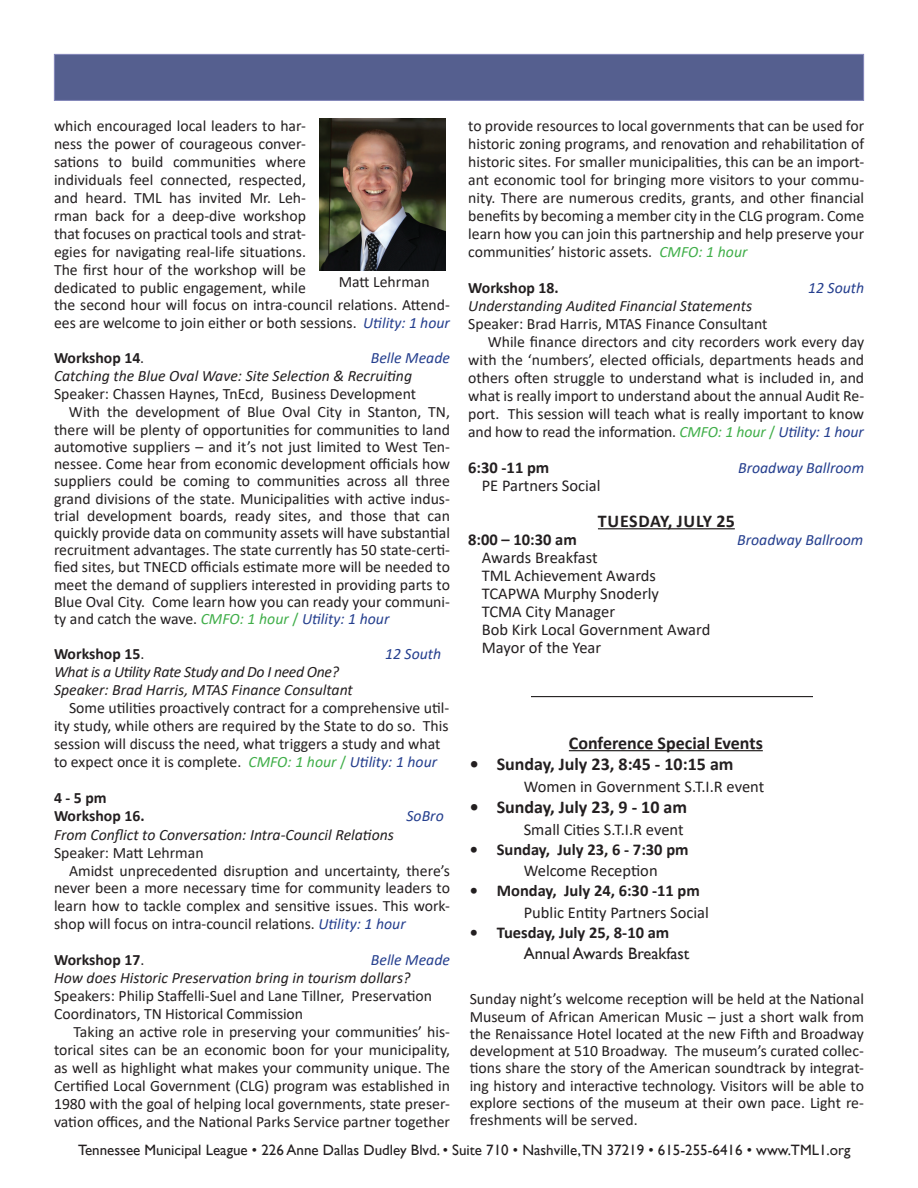
<style>
.page{position:relative;width:918px;height:1188px;background:#fff}
.page>*{position:absolute;margin:0;border:0;box-sizing:border-box;transform-origin:0 0}
.t1{font:700 18px "Calibri";color:#231f20}
.t2{font:700 18px "Calibri";letter-spacing:.035em;color:#231f20}
.t3{font:16.5px/18px "Calibri";color:#231f20}
.t4{font:700 16.5px "Calibri";color:#231f20}
.t5{font:16.5px "Gill Sans";color:#231f20}
.t6{font:15.75px/18px "Calibri";color:#231f20;text-align:justify}
.t7{font:italic 15.75px/18px "Calibri";color:#231f20}
.t8{font:italic 15.75px "Calibri";color:#253f8e}
.t9{font:700 15.75px/18px "Calibri";color:#231f20}
.t10{font:15px "Gill Sans";color:#231f20}
.s1{font-style:italic;color:#253f8e}
.s2{font-weight:400}
.s3{font-style:italic;color:#40ae49}
.s4{color:#40ae49}
</style>
<div class="page">
<div style="left:54px;top:54px;width:810px;height:47px;background:#555f8f;border:1px solid #8285b9"></div>
<hr style="left:569px;top:750px;width:194px;height:1px;background:#231f20">
<hr style="left:598px;top:528px;width:137px;height:1px;background:#231f20">
<img style="left:319px;top:119px;width:126px;height:152px">
<hr style="left:531px;top:696px;width:282px;height:1px;background:#231f20">
<p class="t6" style="left:54px;top:116px;width:254px">which encouraged local leaders to har&shy;ness the power of courageous conver&shy;sations to build communities where individuals feel connected, respected, and heard. TML has invited Mr. Leh&shy;rman back for a deep-dive workshop that focuses on practical tools and strat&shy;egies for navigating real-life situations.<br>The first hour of the workshop will be dedicated to public engagement, while</p>
<p class="t6" style="left:54px;top:270px;width:397px;line-height:22.8px;text-indent:285px">Matt Lehrman the second hour will focus on intra-council relations. Attend-</p>
<p class="t6" style="left:54px;top:313px;width:398px">ees are welcome to join either or both sessions. <span class="s1">Utility: 1 hour</span></p>
<p class="t9" style="left:54px;top:349px;width:92px">Workshop 14<span class="s2">.</span></p>
<p class="t8" style="left:371px;top:347px;width:81px">Belle Meade</p>
<p class="t7" style="left:54px;top:366px;width:360px">Catching the Blue Oval Wave: Site Selection &amp; Recruiting</p>
<p class="t6" style="left:54px;top:385px;width:364px">Speaker: Chassen Haynes, TnEcd, Business Development</p>
<p class="t6" style="left:69px;top:403px;width:383px">With the development of Blue Oval City in Stanton, TN,</p>
<p class="t6" style="left:54px;top:420px;width:397px">there will be plenty of opportunities for communities to land</p>
<p class="t6" style="left:54px;top:437px;width:397px">automotive suppliers – and it’s not just limited to West Ten-</p>
<p class="t6" style="left:54px;top:454px;width:397px">nessee. Come hear from economic development officials how</p>
<p class="t6" style="left:54px;top:472px;width:398px">suppliers could be coming to communities across all three</p>
<p class="t6" style="left:54px;top:489px;width:398px">grand divisions of the state. Municipalities with active indus-</p>
<p class="t6" style="left:54px;top:506px;width:397px">trial development boards, ready sites, and those that can</p>
<p class="t6" style="left:54px;top:523px;width:397px">quickly provide data on community assets will have substantial</p>
<p class="t6" style="left:54px;top:541px;width:398px">recruitment advantages. The state currently has 50 state-certi-</p>
<p class="t6" style="left:54px;top:558px;width:397px">fied sites, but TNECD officials estimate more will be needed to</p>
<p class="t6" style="left:54px;top:575px;width:397px">meet the demand of suppliers interested in providing parts to</p>
<p class="t6" style="left:54px;top:592px;width:398px">Blue Oval City. Come learn how you can ready your communi-</p>
<p class="t6" style="left:54px;top:610px;width:337px">ty and catch the wave. <span class="s3">CMFO: 1 hour</span> <span class="s4">/</span> <span class="s1">Utility: 1 hour</span></p>
<p class="t9" style="left:54px;top:645px;width:92px">Workshop 15<span class="s2">.</span></p>
<p class="t8" style="left:385px;top:643px;width:58px">12 South</p>
<p class="t7" style="left:54px;top:663px;width:300px">What is a Utility Rate Study and Do I need One?<br>Speaker: Brad Harris, MTAS Finance Consultant</p>
<p class="t6" style="left:54px;top:699px;width:397px;text-align:left;text-indent:15px">Some utilities proactively contract for a comprehensive util&shy;ity study, while others are required by the State to do so. This session will discuss the need, what triggers a study and what to expect once it is complete. <span class="s3">CMFO: 1 hour</span> <span class="s4">/</span> <span class="s1">Utility: 1 hour</span></p>
<p class="t9" style="left:54px;top:789px;width:92px">4 - 5 pm<br>Workshop 16.</p>
<p class="t8" style="left:407px;top:805px;width:39px">SoBro</p>
<p class="t7" style="left:54px;top:825px;width:341px">From Conflict to Conversation: Intra-Council Relations</p>
<p class="t6" style="left:54px;top:843px;width:151px">Speaker: Matt Lehrman</p>
<p class="t6" style="left:69px;top:861px;width:382px">Amidst unprecedented disruption and uncertainty, there’s</p>
<p class="t6" style="left:54px;top:878px;width:397px">never been a more necessary time for community leaders to</p>
<p class="t6" style="left:54px;top:896px;width:398px">learn how to tackle complex and sensitive issues. This work-</p>
<p class="t6" style="left:54px;top:914px;width:353px">shop will focus on intra-council relations. <span class="s1">Utility: 1 hour</span></p>
<p class="t9" style="left:54px;top:950px;width:92px">Workshop 17<span class="s2">.</span></p>
<p class="t8" style="left:371px;top:949px;width:81px">Belle Meade</p>
<p class="t7" style="left:54px;top:968px;width:358px">How does Historic Preservation bring in tourism dollars?</p>
<p class="t6" style="left:54px;top:986px;width:380px">Speakers: Philip Staffelli-Suel and Lane Tillner, Preservation<br>Coordinators, TN Historical Commission</p>
<p class="t6" style="left:54px;top:1022px;width:398px;text-indent:19px">Taking an active role in preserving your communities’ his&shy;torical sites can be an economic boon for your municipality, as well as highlight what makes your community unique. The Certified Local Government (CLG) program was established in 1980 with the goal of helping local governments, state preser&shy;vation offices, and the National Parks Service partner together</p>
<p class="t6" style="left:468px;top:116px;width:398px">to provide resources to local governments that can be used for historic zoning programs, and renovation and rehabilitation of historic sites. For smaller municipalities, this can be an import&shy;ant economic tool for bringing more visitors to your commu&shy;nity. There are numerous credits, grants, and other financial benefits by becoming a member city in the CLG program. Come learn how you can join this partnership and help preserve your communities’ historic assets. <span class="s3">CMFO: 1 hour</span></p>
<p class="t9" style="left:468px;top:278px;width:92px">Workshop 18.</p>
<p class="t8" style="left:808px;top:277px;width:58px">12 South</p>
<p class="t7" style="left:468px;top:296px;width:285px">Understanding Audited Financial Statements</p>
<p class="t6" style="left:468px;top:314px;width:301px">Speaker: Brad Harris, MTAS Finance Consultant</p>
<p class="t6" style="left:488px;top:332px;width:378px">While finance directors and city recorders work every day</p>
<p class="t6" style="left:468px;top:350px;width:397px">with the ‘numbers’, elected officials, departments heads and</p>
<p class="t6" style="left:468px;top:368px;width:397px">others often struggle to understand what is included in, and</p>
<p class="t6" style="left:468px;top:386px;width:398px">what is really import to understand about the annual Audit Re-</p>
<p class="t6" style="left:468px;top:404px;width:398px">port. This session will teach what is really important to know</p>
<p class="t6" style="left:468px;top:422px;width:397px">and how to read the information. <span class="s3">CMFO: 1 hour</span> <span class="s4">/</span> <span class="s1">Utility: 1 hour</span></p>
<p class="t4" style="left:468px;top:456px;width:83px">6:30 -11 pm</p>
<p class="t8" style="left:738px;top:457px;width:128px">Broadway Ballroom</p>
<p class="t3" style="left:482px;top:476px;width:120px">PE Partners Social</p>
<p class="t2" style="left:598px;top:508px;width:138px">TUESDAY, JULY 25</p>
<p class="t4" style="left:468px;top:528px;width:110px">8:00 – 10:30 am</p>
<p class="t8" style="left:737px;top:529px;width:128px">Broadway Ballroom</p>
<p class="t3" style="left:482px;top:548px;width:230px">Awards Breakfast<br>TML Achievement Awards<br>TCAPWA Murphy Snoderly<br>TCMA City Manager<br>Bob Kirk Local Government Award<br>Mayor of the Year</p>
<p class="t1" style="left:569px;top:730px;width:195px">Conference Special Events</p>
<p class="t1" style="left:470px;top:752px;width:265px">• Sunday, July 23, 8:45 - 10:15 am</p>
<p class="t3" style="left:524px;top:777px;width:242px">Women in Government S.T.I.R event</p>
<p class="t1" style="left:470px;top:795px;width:219px">• Sunday, July 23, 9 - 10 am</p>
<p class="t3" style="left:524px;top:820px;width:161px">Small Cities S.T.I.R event</p>
<p class="t4" style="left:470px;top:838px;width:220px">• Sunday, July 23, 6 - 7:30 pm</p>
<p class="t3" style="left:524px;top:862px;width:135px">Welcome Reception</p>
<p class="t4" style="left:470px;top:879px;width:232px">• Monday, July 24, 6:30 -11 pm</p>
<p class="t3" style="left:524px;top:903px;width:187px">Public Entity Partners Social</p>
<p class="t4" style="left:470px;top:921px;width:201px">• Tuesday, July 25, 8-10 am</p>
<p class="t5" style="left:524px;top:944px;width:167px">Annual Awards Breakfast</p>
<p class="t6" style="left:470px;top:990px;width:396px;line-height:17.2px">Sunday night’s welcome reception will be held at the National Museum of African American Music – just a short walk from the Renaissance Hotel located at the new Fifth and Broadway development at 510 Broadway. The museum’s curated collec&shy;tions share the story of the American soundtrack by integrat&shy;ing history and interactive technology. Visitors will be able to explore sections of the museum at their own pace. Light re&shy;freshments will be served.</p>
<p class="t10" style="left:78px;top:1141px;width:774px">Tennessee Municipal League • 226 Anne Dallas Dudley Blvd. • Suite 710 • Nashville,TN 37219 • 615-255-6416 • www.TML1.org</p>
</div>
